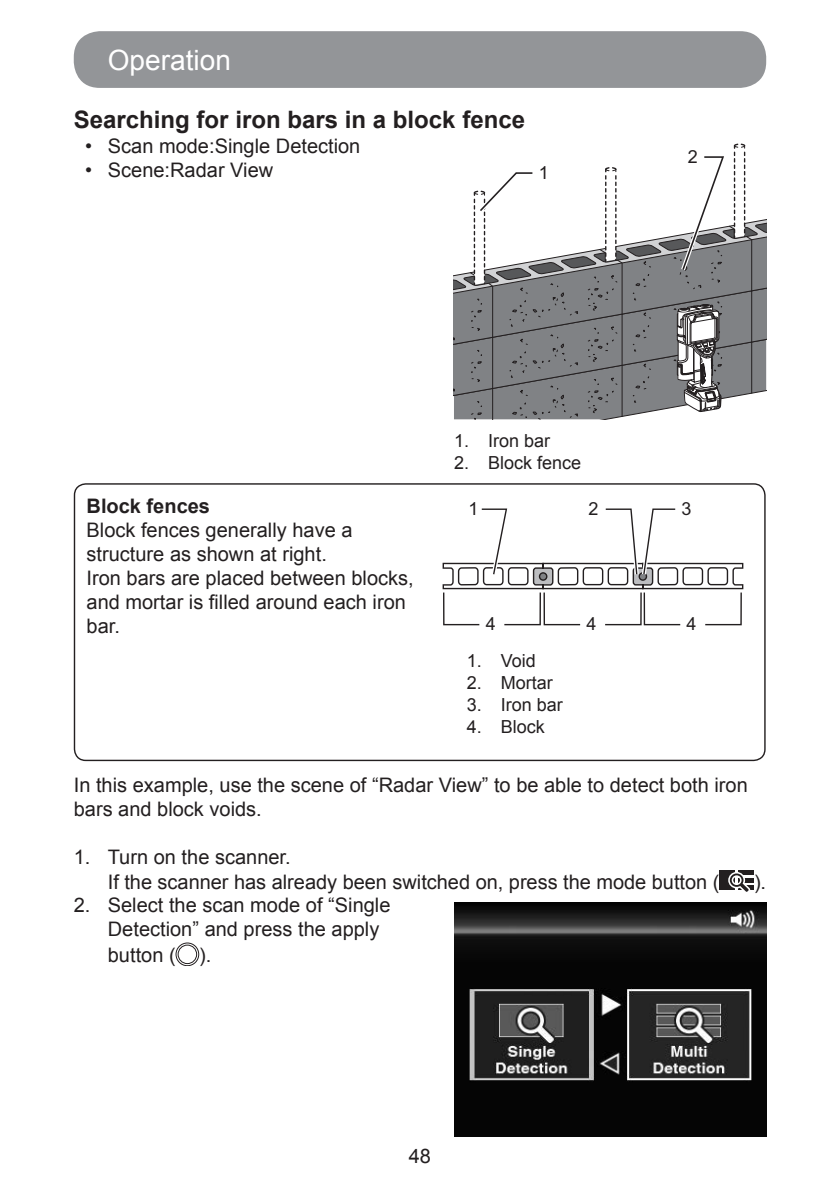
<style>
.page{position:relative;width:840px;height:1191px;background:#fff}
.page>*{position:absolute;margin:0;border:0;box-sizing:border-box;transform-origin:0 0}
.t1{font:28px "Arial";color:#fff}
.t2{font:700 24px "Arial";color:#231f20}
.t3{font:20px/24px "Arial";color:#231f20}
.t4{font:700 20px "Arial";color:#231f20}
.t5{font:18px "Arial";color:#231f20}
</style>
<div class="page">
<div style="left:74px;top:31px;width:691px;height:57px;background:#939598;border-radius:26px"></div>
<svg style="left:442px;top:508px;width:301px;height:118px"></svg>
<div style="left:718px;top:870px;width:16px;height:19px;background:#231f20"></div>
<div style="left:737px;top:870px;width:16px;height:5px;background:#231f20"></div>
<hr style="left:737px;top:878px;width:16px;height:4px;background:#231f20">
<hr style="left:737px;top:885px;width:16px;height:4px;background:#231f20">
<svg style="left:727px;top:872px;width:22px;height:20px"></svg>
<svg style="left:176px;top:942px;width:23px;height:24px"></svg>
<svg style="left:453px;top:143px;width:312px;height:276px"></svg>
<img style="left:454px;top:902px;width:311px;height:234px">
<h1 class="t1" style="left:108px;top:41px;width:124px">Operation</h1>
<p class="t2" style="left:74px;top:104px;width:452px">Searching for iron bars in a block fence</p>
<p class="t3" style="left:85px;top:134px;width:277px">• Scan mode:Single Detection</p>
<p class="t3" style="left:85px;top:158px;width:189px">• Scene:Radar View</p>
<p class="t5" style="left:538px;top:161px;width:12px">1</p>
<p class="t5" style="left:687px;top:145px;width:12px">2</p>
<p class="t4" style="left:86px;top:493px;width:125px">Block fences</p>
<p class="t3" style="left:86px;top:518px;width:328px">Block fences generally have a structure as shown at right.<br>Iron bars are placed between blocks, and mortar is filled around each iron bar.</p>
<p class="t5" style="left:454px;top:429px;width:98px">1. Iron bar</p>
<p class="t5" style="left:454px;top:451px;width:129px">2. Block fence</p>
<p class="t5" style="left:468px;top:497px;width:12px">1</p>
<p class="t5" style="left:588px;top:497px;width:12px">2</p>
<p class="t5" style="left:681px;top:497px;width:12px">3</p>
<p class="t5" style="left:485px;top:612px;width:12px">4</p>
<p class="t5" style="left:586px;top:612px;width:12px">4</p>
<p class="t5" style="left:686px;top:612px;width:12px">4</p>
<p class="t5" style="left:466px;top:648px;width:71px">1. Void</p>
<p class="t5" style="left:466px;top:670px;width:88px">2. Mortar</p>
<p class="t5" style="left:466px;top:692px;width:98px">3. Iron bar</p>
<p class="t5" style="left:466px;top:714px;width:80px">4. Block</p>
<p class="t3" style="left:74px;top:773px;width:675px">In this example, use the scene of “Radar View” to be able to detect both iron bars and block voids.</p>
<p class="t3" style="left:108px;top:844px;width:612px;line-height:25.4px;text-indent:-34px">1. Turn on the scanner.<br>If the scanner has already been switched on, press the mode button (</p>
<p class="t3" style="left:108px;top:892px;width:284px;line-height:24.8px;text-indent:-34px">2. Select the scan mode of “Single<br>Detection” and press the apply button ( ).</p>
<p class="t3" style="left:753px;top:870px;width:14px">).</p>
<p class="t3" style="left:408px;top:1144px;width:24px">48</p>
</div>
